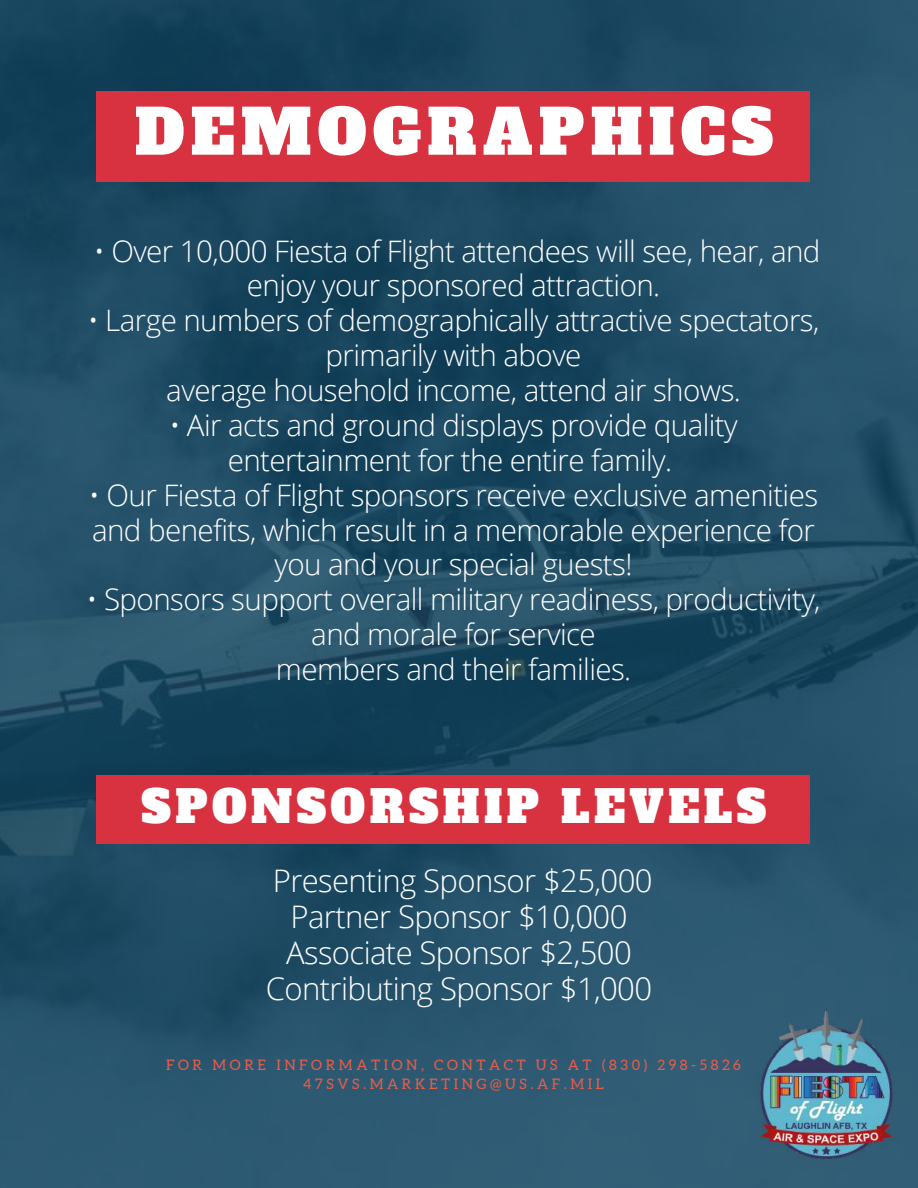
<style>
.page{position:relative;width:918px;height:1188px;background:#fff}
.page>*{position:absolute;margin:0;border:0;box-sizing:border-box;transform-origin:0 0}
.t1{font:61.8px "Alfa Slab One";letter-spacing:.1em;color:#fff}
.t2{font:43.8px "Alfa Slab One";letter-spacing:.1em;color:#fff}
.t3{font:300 31.05px/36px "Open Sans";letter-spacing:-.02em;color:#fff;text-align:center}
.t4{font:300 29.55px/34.8px "Open Sans";letter-spacing:-.02em;color:#fff;text-align:center}
.t5{font:14.4px/19.6px "Aleo";letter-spacing:.25em;color:#ee5c48;text-align:center}
</style>
<div class="page">
<img style="left:0;top:0;width:918px;height:1188px">
<div style="left:97px;top:92px;width:713px;height:89px;background:#d83140"></div>
<img style="left:757px;top:1008px;width:138px;height:169px">
<div style="left:97px;top:776px;width:713px;height:68px;background:#d83140"></div>
<h1 class="t1" style="left:135px;top:91px;width:640px">DEMOGRAPHICS</h1>
<p class="t4" style="left:94px;top:233px;width:728px">• Over 10,000 Fiesta of Flight attendees will see, hear, and enjoy your sponsored attraction.</p>
<p class="t4" style="left:88px;top:302px;width:733px">• Large numbers of demographically attractive spectators, primarily with above<br>average household income, attend air shows.</p>
<p class="t4" style="left:169px;top:407px;width:570px">• Air acts and ground displays provide quality entertainment for the entire family.</p>
<p class="t4" style="left:89px;top:477px;width:731px">• Our Fiesta of Flight sponsors receive exclusive amenities and benefits, which result in a memorable experience for you and your special guests!</p>
<p class="t4" style="left:87px;top:581px;width:736px">• Sponsors support overall military readiness, productivity, and morale for service<br>members and their families.</p>
<h2 class="t2" style="left:142px;top:777px;width:626px">SPONSORSHIP LEVELS</h2>
<p class="t3" style="left:266px;top:862px;width:388px">Presenting Sponsor $25,000<br>Partner Sponsor $10,000<br>Associate Sponsor $2,500<br>Contributing Sponsor $1,000</p>
<p class="t5" style="left:166px;top:1055px;width:576px">FOR MORE INFORMATION, CONTACT US AT (830) 298-5826<br>47SVS.MARKETING@US.AF.MIL</p>
</div>
